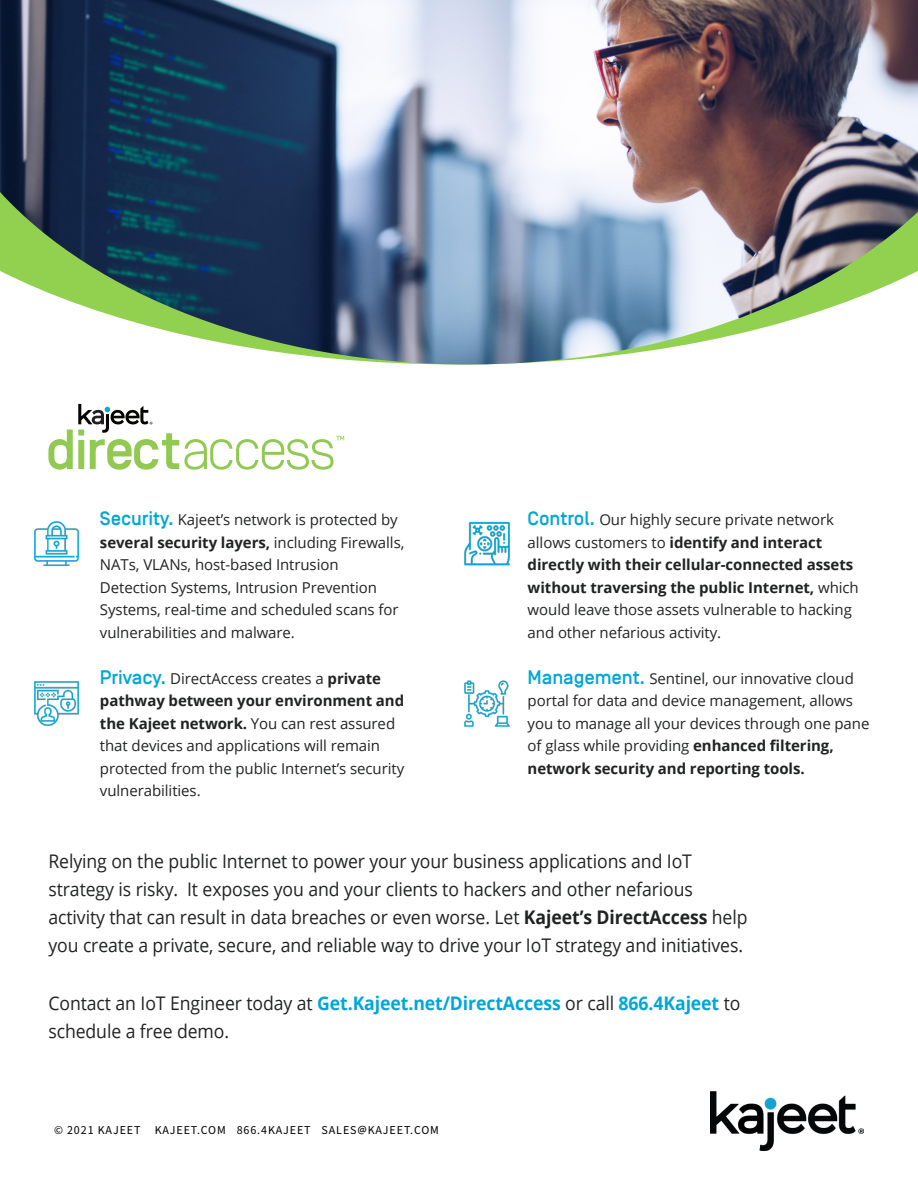
<style>
.page{position:relative;width:918px;height:1188px;background:#fff}
.page>*{position:absolute;margin:0;border:0;box-sizing:border-box;transform-origin:0 0}
.t1{font:18.75px/28.2px "Open Sans";letter-spacing:-.005em;color:#212322;scale:.94 1}
.t2{font:15px/22.5px "Open Sans";letter-spacing:-.005em;color:#212322}
.t3{font:12px "Source Sans Pro";letter-spacing:.075em;color:#000}
.s1{font-family:"Simplon BP";font-weight:500;font-size:19.5px;color:#00a7d5}
.s2{font-weight:700}
.s3{font-weight:700;color:#00a7d5}
</style>
<div class="page">
<img style="left:710px;top:1091px;width:154px;height:60px">
<img style="left:34px;top:521px;width:45px;height:45px">
<img style="left:34px;top:681px;width:45px;height:45px">
<img style="left:464px;top:521px;width:46px;height:45px">
<img style="left:464px;top:680px;width:46px;height:47px">
<img style="left:0;top:0;width:918px;height:364px">
<svg style="left:48px;top:404px;width:296px;height:66px"></svg>
<p class="t2" style="left:100px;top:508px;width:306px"><span class="s1">Security.</span> Kajeet’s network is protected by <span class="s2">several security layers,</span> including Firewalls, NATs, VLANs, host-based Intrusion Detection Systems, Intrusion Prevention Systems, real-time and scheduled scans for vulnerabilities and malware.</p>
<p class="t2" style="left:100px;top:667px;width:306px"><span class="s1">Privacy.</span> DirectAccess creates a <span class="s2">private pathway between your environment and the Kajeet network.</span> You can rest assured that devices and applications will remain protected from the public Internet’s security vulnerabilities.</p>
<p class="t2" style="left:528px;top:508px;width:333px"><span class="s1">Control.</span> Our highly secure private network allows customers to <span class="s2">identify and interact directly with their cellular-connected assets without traversing the public Internet,</span> which would leave those assets vulnerable to hacking and other nefarious activity.</p>
<p class="t2" style="left:528px;top:667px;width:343px"><span class="s1">Management.</span> Sentinel, our innovative cloud portal for data and device management, allows you to manage all your devices through one pane of glass while providing <span class="s2">enhanced filtering, network security and reporting tools.</span></p>
<p class="t1" style="left:48px;top:846px;width:745px">Relying on the public Internet to power your your business applications and IoT strategy is risky. It exposes you and your clients to hackers and other nefarious activity that can result in data breaches or even worse. Let <span class="s2">Kajeet’s DirectAccess</span> help you create a private, secure, and reliable way to drive your IoT strategy and initiatives.</p>
<p class="t1" style="left:48px;top:988px;width:738px">Contact an IoT Engineer today at <span class="s3">Get.Kajeet.net/DirectAccess</span> or call <span class="s3">866.4Kajeet</span> to schedule a free demo.</p>
<p class="t3" style="left:54px;top:1122px;width:387px">© 2021 KAJEET KAJEET.COM 866.4KAJEET SALES@KAJEET.COM</p>
</div>
